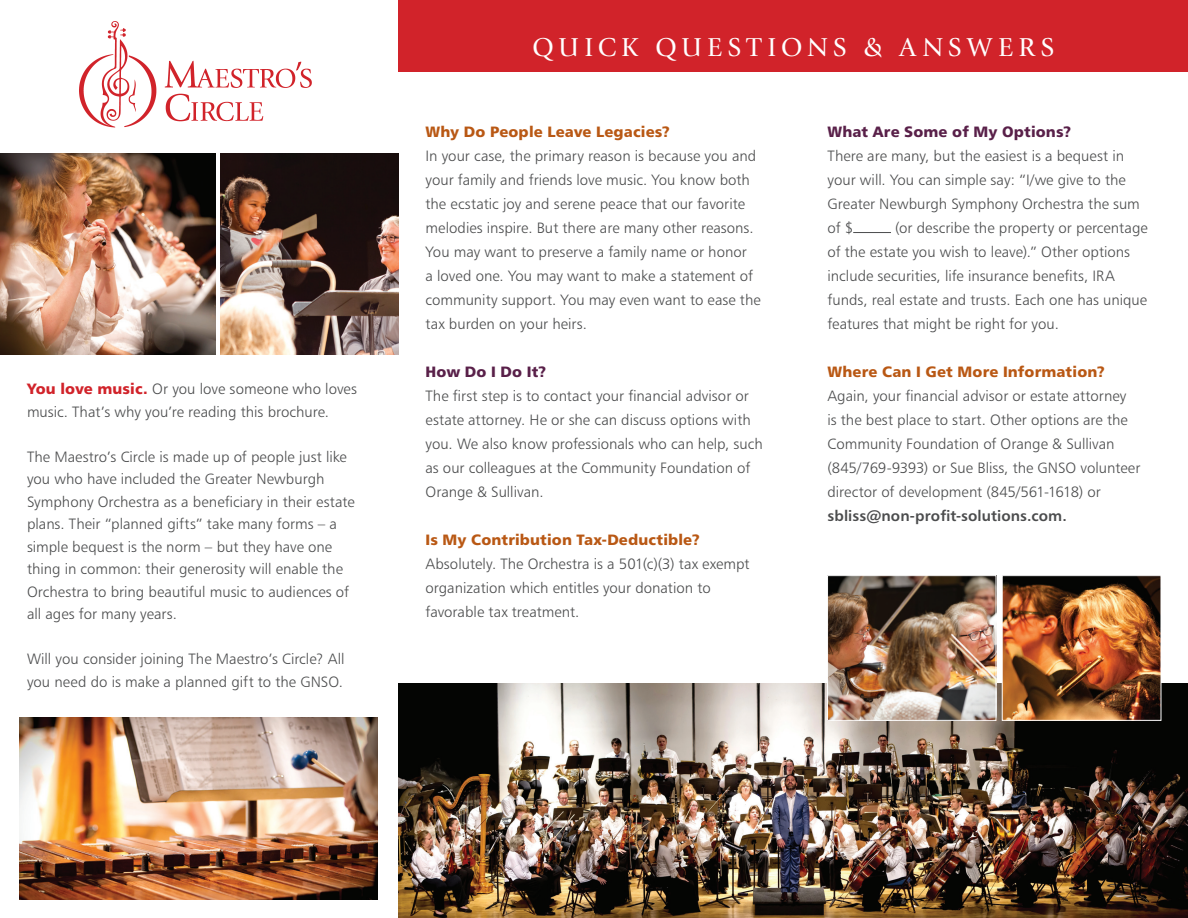
<style>
.page{position:relative;width:1188px;height:918px;background:#fff}
.page>*{position:absolute;margin:0;border:0;box-sizing:border-box;transform-origin:0 0}
.t1{font:27px "Giovanni";letter-spacing:.195em;color:#fff}
.t2{font:15px/24px "Humanist 777 BT Light B";color:#4b4c4d}
.t3{font:15px "Humanist 777 BT Black B";letter-spacing:.01em;color:#b95814}
.t4{font:15px "Humanist 777 BT Black B";letter-spacing:.01em;color:#592049}
.t5{font:15px "Humanist 777 BT Bold B";letter-spacing:.005em;color:#4b4c4d}
.s1{font-family:"Humanist 777 BT Black B";color:#d1232a}
</style>
<div class="page">
<div style="left:398px;top:0;width:790px;height:71px;background:#d1232a"></div>
<img style="left:220px;top:154px;width:178px;height:200px">
<img style="left:0;top:154px;width:216px;height:200px">
<img style="left:19px;top:717px;width:359px;height:183px">
<img style="left:79px;top:22px;width:233px;height:106px">
<hr style="left:853px;top:232px;width:38px;height:1px;background:#4b4c4d">
<img style="left:398px;top:683px;width:790px;height:235px">
<img style="left:829px;top:577px;width:165px;height:142px">
<div style="left:827px;top:575px;width:169px;height:146px;border:1px solid #fff"></div>
<img style="left:1004px;top:577px;width:155px;height:142px">
<div style="left:1002px;top:575px;width:159px;height:146px;border:1px solid #fff"></div>
<p class="t2" style="left:27px;top:378px;width:331px;line-height:22.5px"><span class="s1">You love music.</span> Or you love someone who loves music. That’s why you’re reading this brochure.</p>
<p class="t2" style="left:27px;top:445px;width:329px;line-height:22.5px">The Maestro’s Circle is made up of people just like you who have included the Greater Newburgh Symphony Orchestra as a beneficiary in their estate plans. Their “planned gifts” take many forms – a simple bequest is the norm – but they have one thing in common: their generosity will enable the Orchestra to bring beautiful music to audiences of all ages for many years.</p>
<p class="t2" style="left:27px;top:648px;width:319px;line-height:22.5px">Will you consider joining The Maestro’s Circle? All you need do is make a planned gift to the GNSO.</p>
<h1 class="t1" style="left:532px;top:32px;width:524px">QUICK QUESTIONS &amp; ANSWERS</h1>
<p class="t3" style="left:426px;top:122px;width:246px">Why Do People Leave Legacies?</p>
<p class="t2" style="left:426px;top:143px;width:337px">In your case, the primary reason is because you and your family and friends love music. You know both the ecstatic joy and serene peace that our favorite melodies inspire. But there are many other reasons.<br>You may want to preserve a family name or honor<br>a loved one. You may want to make a statement of community support. You may even want to ease the tax burden on your heirs.</p>
<p class="t4" style="left:426px;top:362px;width:123px">How Do I Do It?</p>
<p class="t2" style="left:426px;top:383px;width:339px">The first step is to contact your financial advisor or estate attorney. He or she can discuss options with you. We also know professionals who can help, such as our colleagues at the Community Foundation of Orange &amp; Sullivan.</p>
<p class="t3" style="left:426px;top:530px;width:276px">Is My Contribution Tax-Deductible?</p>
<p class="t2" style="left:426px;top:551px;width:326px">Absolutely. The Orchestra is a 501(c)(3) tax exempt organization which entitles your donation to favorable tax treatment.</p>
<p class="t4" style="left:828px;top:122px;width:245px">What Are Some of My Options?</p>
<p class="t2" style="left:828px;top:143px;width:314px">There are many, but the easiest is a bequest in your will. You can simple say: “I/we give to the Greater Newburgh Symphony Orchestra the sum of $</p>
<p class="t2" style="left:828px;top:215px;width:322px;text-indent:68px">(or describe the property or percentage of the estate you wish to leave).” Other options include securities, life insurance benefits, IRA funds, real estate and trusts. Each one has unique features that might be right for you.</p>
<p class="t3" style="left:828px;top:362px;width:279px">Where Can I Get More Information?</p>
<p class="t2" style="left:828px;top:383px;width:314px">Again, your financial advisor or estate attorney<br>is the best place to start. Other options are the Community Foundation of Orange &amp; Sullivan (845/769-9393) or Sue Bliss, the GNSO volunteer director of development (845/561-1618) or</p>
<p class="t5" style="left:828px;top:506px;width:241px">sbliss@non-profit-solutions.com.</p>
</div>
